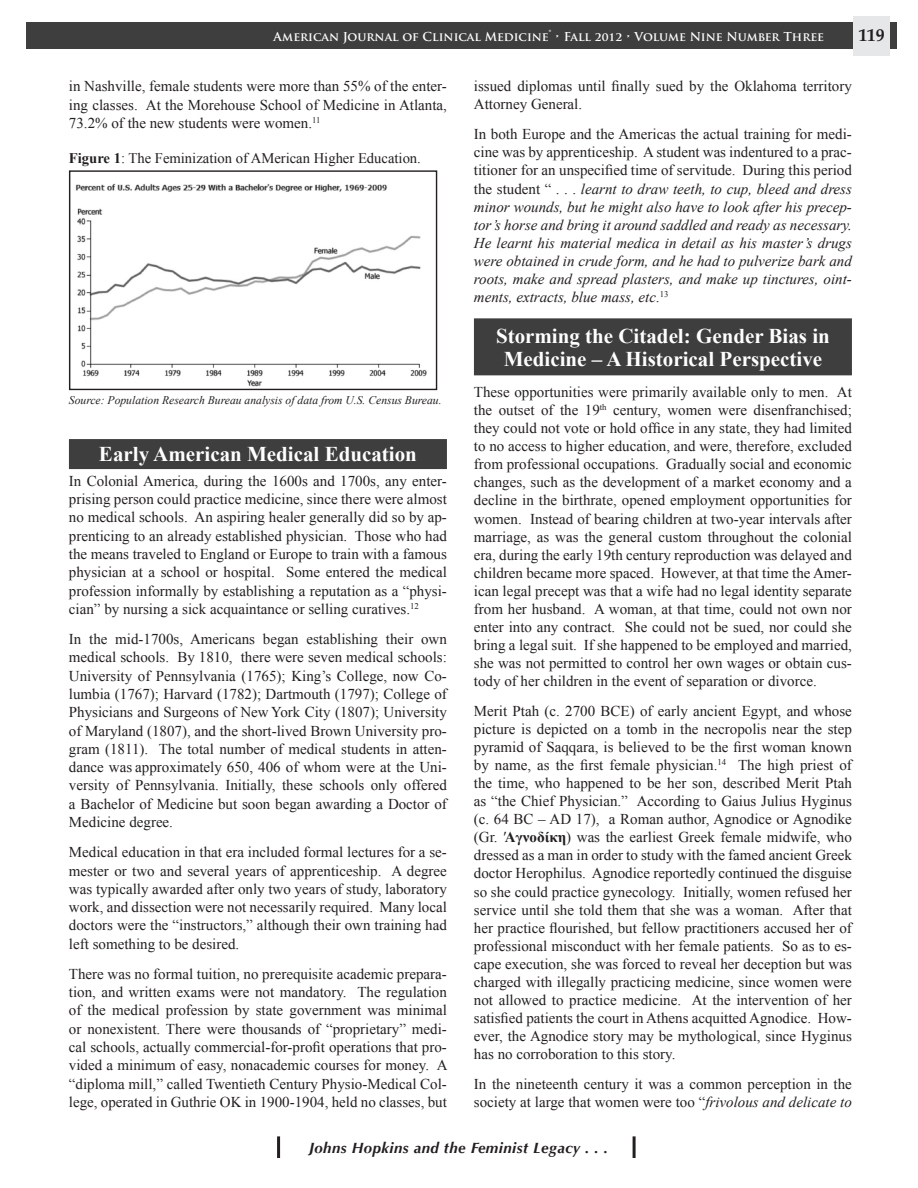
<style>
.page{position:relative;width:918px;height:1188px;background:#fff}
.page>*{position:absolute;margin:0;border:0;box-sizing:border-box;transform-origin:0 0}
.Rev_Sub_Head_2_Lines{font:700 21px/22.5px "Times New Roman";color:#fff;text-align:center}
.Rev_Sub_Head{font:700 21px "Times New Roman";color:#fff}
.t1{font:700 18px "Palatino";color:#231f20}
.Body_Text{font:15px/18px "Times New Roman";color:#231f20;text-align:justify}
.Body_Text-2{font:italic 15px/18px "Times New Roman";color:#231f20;text-align:justify}
.t2{font:italic 700 15px "Optima";letter-spacing:.03em;color:#231f20}
.t3{font:14.7px "Times New Roman";color:#231f20}
.t4{font:700 12px "Trajan Pro";color:#fff}
.t5{font:italic 11.7px "Times New Roman";color:#231f20}
.s1{font-weight:700}
.s2{font-style:normal}
.s3{font-style:italic}
</style>
<div class="page">
<div style="left:26px;top:22px;width:871px;height:27px;background:#3e3e3f"></div>
<div style="left:853px;top:16px;width:37px;height:40px;background:#e6e7e9"></div>
<hr style="left:277px;top:1136px;width:3px;height:22px;background:#231f20">
<hr style="left:633px;top:1136px;width:3px;height:22px;background:#231f20">
<div style="left:69px;top:439px;width:378px;height:30px;background:#3e3e3f"></div>
<img style="left:75px;top:183px;width:352px;height:204px">
<div style="left:69px;top:170px;width:368px;height:220px;border:1px solid #231f20"></div>
<div style="left:474px;top:318px;width:378px;height:57px;background:#3e3e3f"></div>
<p class="t4" style="left:274px;top:29px;width:552px">American Journal of Clinical Medicine® • Fall 2012 • Volume Nine Number Three</p>
<p class="t1" style="left:859px;top:20px;width:28px">119</p>
<p class="Body_Text" style="left:69px;top:77px;width:380px">in Nashville, female students were more than 55% of the enter&shy;ing classes. At the Morehouse School of Medicine in Atlanta, 73.2% of the new students were women.<sup>11</sup></p>
<p class="t3" style="left:69px;top:148px;width:354px"><span class="s1">Figure 1</span>: The Feminization of AMerican Higher Education.</p>
<p class="t5" style="left:69px;top:392px;width:374px">Source: Population Research Bureau analysis of data from U.S. Census Bureau.</p>
<p class="Rev_Sub_Head" style="left:99px;top:439px;width:319px">Early American Medical Education</p>
<p class="Body_Text" style="left:69px;top:471px;width:380px">In Colonial America, during the 1600s and 1700s, any enter&shy;prising person could practice medicine, since there were almost no medical schools. An aspiring healer generally did so by ap&shy;prenticing to an already established physician. Those who had the means traveled to England or Europe to train with a famous physician at a school or hospital. Some entered the medical profession informally by establishing a reputation as a “physi&shy;cian” by nursing a sick acquaintance or selling curatives.<sup>12</sup></p>
<p class="Body_Text" style="left:69px;top:630px;width:380px">In the mid-1700s, Americans began establishing their own medical schools. By 1810, there were seven medical schools:<br>University of Pennsylvania (1765); King’s College, now Co&shy;lumbia (1767); Harvard (1782); Dartmouth (1797); College of Physicians and Surgeons of New York City (1807); University of Maryland (1807), and the short-lived Brown University pro&shy;gram (1811). The total number of medical students in atten&shy;dance was approximately 650, 406 of whom were at the Uni&shy;versity of Pennsylvania. Initially, these schools only offered a Bachelor of Medicine but soon began awarding a Doctor of Medicine degree.</p>
<p class="Body_Text" style="left:69px;top:843px;width:380px">Medical education in that era included formal lectures for a se&shy;mester or two and several years of apprenticeship. A degree was typically awarded after only two years of study, laboratory work, and dissection were not necessarily required. Many local doctors were the “instructors,” although their own training had left something to be desired.</p>
<p class="Body_Text" style="left:69px;top:964px;width:380px">There was no formal tuition, no prerequisite academic prepara&shy;tion, and written exams were not mandatory. The regulation of the medical profession by state government was minimal or nonexistent. There were thousands of “proprietary” medi&shy;cal schools, actually commercial-for-profit operations that pro&shy;vided a minimum of easy, nonacademic courses for money. A “diploma mill,” called Twentieth Century Physio-Medical Col&shy;lege, operated in Guthrie OK in 1900-1904, held no classes, but</p>
<p class="Body_Text" style="left:474px;top:77px;width:380px">issued diplomas until finally sued by the Oklahoma territory<br>Attorney General.</p>
<p class="Body_Text-2" style="left:474px;top:125px;width:380px"><span class="s2">In both Europe and the Americas the actual training for medi&shy;cine was by apprenticeship. A student was indentured to a prac&shy;titioner for an unspecified time of servitude. During this period the student “ . . .</span> learnt to draw teeth, to cup, bleed and dress minor wounds, but he might also have to look after his precep&shy;tor’s horse and bring it around saddled and ready as necessary.<br>He learnt his material medica in detail as his master’s drugs were obtained in crude form, and he had to pulverize bark and roots, make and spread plasters, and make up tinctures, oint&shy;ments, extracts, blue mass, etc<span class="s2">.</span><sup>13</sup></p>
<p class="Rev_Sub_Head_2_Lines" style="left:496px;top:324px;width:335px">Storming the Citadel: Gender Bias in<br>Medicine – A Historical Perspective</p>
<p class="Body_Text" style="left:474px;top:383px;width:380px">These opportunities were primarily available only to men. At the outset of the 19<sup>th</sup> century, women were disenfranchised; they could not vote or hold office in any state, they had limited to no access to higher education, and were, therefore, excluded from professional occupations. Gradually social and economic changes, such as the development of a market economy and a decline in the birthrate, opened employment opportunities for women. Instead of bearing children at two-year intervals after marriage, as was the general custom throughout the colonial era, during the early 19th century reproduction was delayed and children became more spaced. However, at that time the Amer&shy;ican legal precept was that a wife had no legal identity separate from her husband. A woman, at that time, could not own nor enter into any contract. She could not be sued, nor could she bring a legal suit. If she happened to be employed and married, she was not permitted to control her own wages or obtain cus&shy;tody of her children in the event of separation or divorce.</p>
<p class="Body_Text" style="left:474px;top:702px;width:380px">Merit Ptah (c. 2700 BCE) of early ancient Egypt, and whose picture is depicted on a tomb in the necropolis near the step pyramid of Saqqara, is believed to be the first woman known by name, as the first female physician.<sup>14</sup> The high priest of the time, who happened to be her son, described Merit Ptah as “the Chief Physician.” According to Gaius Julius Hyginus (c. 64 BC – AD 17), a Roman author, Agnodice or Agnodike (Gr. ′<span class="s1">Aγνοδίκη</span>) was the earliest Greek female midwife, who dressed as a man in order to study with the famed ancient Greek doctor Herophilus. Agnodice reportedly continued the disguise so she could practice gynecology. Initially, women refused her service until she told them that she was a woman. After that her practice flourished, but fellow practitioners accused her of professional misconduct with her female patients. So as to es&shy;cape execution, she was forced to reveal her deception but was charged with illegally practicing medicine, since women were not allowed to practice medicine. At the intervention of her satisfied patients the court in Athens acquitted Agnodice. How&shy;ever, the Agnodice story may be mythological, since Hyginus has no corroboration to this story.</p>
<p class="Body_Text" style="left:474px;top:1075px;width:380px">In the nineteenth century it was a common perception in the society at large that women were too “<span class="s3">frivolous and delicate to</span></p>
<p class="t2" style="left:309px;top:1139px;width:300px">Johns Hopkins and the Feminist Legacy . . .</p>
</div>
